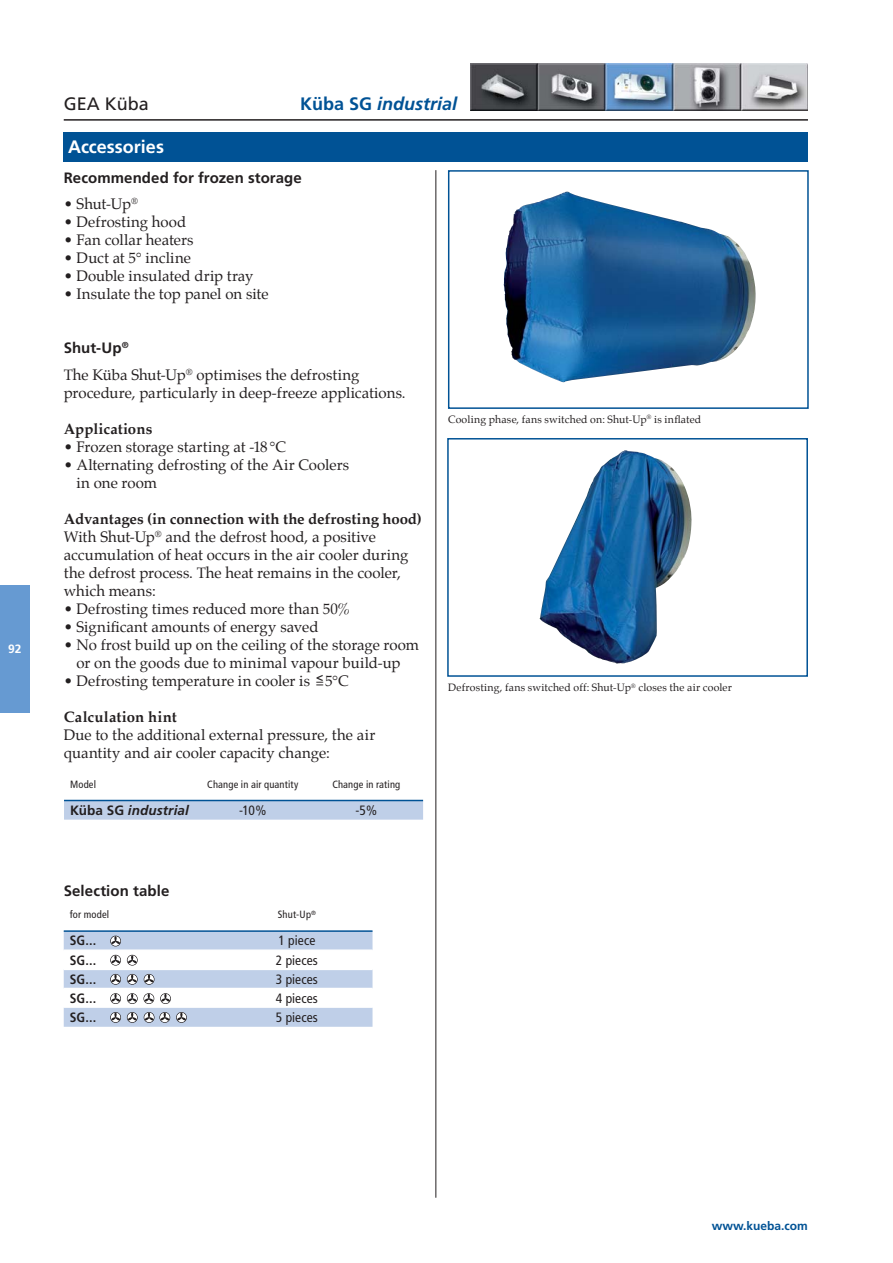
<style>
.page{position:relative;width:893px;height:1263px;background:#fff}
.page>*{position:absolute;margin:0;border:0;box-sizing:border-box;transform-origin:0 0}
.t1{font:italic 700 18px "Frutiger";color:#005295}
.t2{font:700 18px "Frutiger";color:#fff}
.t3{font:18px "Frutiger";color:#231f20}
.t4{font:15px/18px "Palatino";color:#231f20}
.t5{font:700 15px "Frutiger";letter-spacing:.005em;color:#231f20}
.t6{font:700 15px "Palatino";letter-spacing:.005em;color:#231f20}
.t7{font:condensed 13.5px "Frutiger";letter-spacing:.005em;color:#231f20}
.t8{font:700 condensed 13.5px "Frutiger";letter-spacing:.005em;color:#231f20}
.t9{font:italic 700 13.5px "Frutiger";letter-spacing:.01em;color:#231f20}
.t10{font:13.5px "Helvetica Neue";color:#231f20}
.t11{font:700 12px "Frutiger";color:#005295}
.t12{font:700 12px "Frutiger";color:#fff}
.t13{font:10.5px "Palatino";letter-spacing:.015em;color:#231f20}
.t14{font:condensed 10.5px "Frutiger";letter-spacing:.015em;color:#231f20}
.s1{font-style:normal}
.s2{font-weight:700}
</style>
<div class="page">
<img style="left:504px;top:191px;width:252px;height:192px">
<div style="left:448px;top:170px;width:361px;height:239px;border:2px solid #005295"></div>
<img style="left:539px;top:450px;width:152px;height:214px">
<div style="left:447px;top:438px;width:361px;height:239px;border:2px solid #005295"></div>
<hr style="left:64px;top:119px;width:744px;height:2px;background:#231f20">
<div style="left:64px;top:132px;width:744px;height:30px;background:#005295"></div>
<hr style="left:435px;top:170px;width:1px;height:1028px;background:#231f20">
<div style="left:0;top:585px;width:30px;height:127px;background:#669ad2"></div>
<svg style="left:64px;top:801px;width:359px;height:19px;background:#bdcee7"></svg>
<hr style="left:64px;top:800px;width:359px;height:1px;background:#005295">
<img style="left:471px;top:64px;width:337px;height:47px">
<hr style="left:64px;top:930px;width:308px;height:2px;background:#005295">
<svg style="left:64px;top:931px;width:308px;height:96px"></svg>
<p class="t12" style="left:8px;top:644px;width:15px">92</p>
<p class="t3" style="left:64px;top:97px;width:87px">GEA Küba</p>
<p class="t2" style="left:68px;top:140px;width:97px">Accessories</p>
<p class="t1" style="left:300px;top:97px;width:159px"><span class="s1">Küba SG</span> industrial</p>
<p class="t5" style="left:64px;top:171px;width:239px">Recommended for frozen storage</p>
<p class="t4" style="left:64px;top:196px;width:76px">• Shut-Up<sup>®</sup></p>
<p class="t4" style="left:64px;top:214px;width:124px">• Defrosting hood</p>
<p class="t4" style="left:64px;top:232px;width:131px">• Fan collar heaters</p>
<p class="t4" style="left:64px;top:250px;width:129px">• Duct at 5° incline</p>
<p class="t4" style="left:64px;top:268px;width:191px">• Double insulated drip tray</p>
<p class="t4" style="left:64px;top:286px;width:206px">• Insulate the top panel on site</p>
<p class="t5" style="left:64px;top:342px;width:67px">Shut-Up<sup>®</sup></p>
<p class="t4" style="left:64px;top:366px;width:343px">The Küba Shut-Up<sup>®</sup> optimises the defrosting procedure, particularly in deep-freeze applications.</p>
<p class="t6" style="left:64px;top:421px;width:90px">Applications</p>
<p class="t4" style="left:64px;top:438px;width:224px">• Frozen storage starting at -18 °C</p>
<p class="t4" style="left:77px;top:456px;width:274px;text-indent:-13px">• Alternating defrosting of the Air Coolers in one room</p>
<p class="t4" style="left:64px;top:510px;width:360px"><span class="s2">Advantages (in connection with the defrosting hood)<br></span>With Shut-Up<sup>®</sup> and the defrost hood, a positive accumulation of heat occurs in the air cooler during the defrost process. The heat remains in the cooler, which means:</p>
<p class="t4" style="left:64px;top:600px;width:288px">• Defrosting times reduced more than 50%</p>
<p class="t4" style="left:64px;top:618px;width:256px">• Significant amounts of energy saved</p>
<p class="t4" style="left:64px;top:636px;width:357px;text-align:center">• No frost build up on the ceiling of the storage room or on the goods due to minimal vapour build-up</p>
<p class="t4" style="left:64px;top:672px;width:286px">• Defrosting temperature in cooler is 5°C</p>
<p class="t6" style="left:64px;top:709px;width:115px">Calculation hint</p>
<p class="t4" style="left:64px;top:726px;width:313px">Due to the additional external pressure, the air quantity and air cooler capacity change:</p>
<p class="t10" style="left:316px;top:677px;width:10px">=<sup>&lt;</sup></p>
<p class="t14" style="left:70px;top:780px;width:28px">Model</p>
<p class="t14" style="left:207px;top:780px;width:93px">Change in air quantity</p>
<p class="t14" style="left:332px;top:780px;width:69px">Change in rating</p>
<p class="t9" style="left:70px;top:805px;width:120px"><span class="s1">Küba SG</span> industrial</p>
<p class="t7" style="left:239px;top:805px;width:29px">-10%</p>
<p class="t7" style="left:355px;top:805px;width:23px">-5%</p>
<p class="t13" style="left:448px;top:414px;width:255px">Cooling phase, fans switched on: Shut-Up<sup>®</sup> is inflated</p>
<p class="t13" style="left:448px;top:683px;width:285px">Defrosting, fans switched off: Shut-Up<sup>®</sup> closes the air cooler</p>
<p class="t5" style="left:64px;top:885px;width:107px">Selection table</p>
<p class="t14" style="left:70px;top:910px;width:41px">for model</p>
<p class="t14" style="left:278px;top:910px;width:40px">Shut-Up<sup>®</sup></p>
<p class="t8" style="left:70px;top:935px;width:28px">SG...</p>
<p class="t7" style="left:279px;top:935px;width:38px">1 piece</p>
<p class="t8" style="left:70px;top:954px;width:28px">SG...</p>
<p class="t7" style="left:276px;top:954px;width:43px">2 pieces</p>
<p class="t8" style="left:70px;top:974px;width:28px">SG...</p>
<p class="t7" style="left:276px;top:974px;width:43px">3 pieces</p>
<p class="t8" style="left:70px;top:993px;width:28px">SG...</p>
<p class="t7" style="left:276px;top:993px;width:43px">4 pieces</p>
<p class="t8" style="left:70px;top:1012px;width:28px">SG...</p>
<p class="t7" style="left:276px;top:1012px;width:43px">5 pieces</p>
<p class="t11" style="left:712px;top:1221px;width:98px">www.kueba.com</p>
</div>
